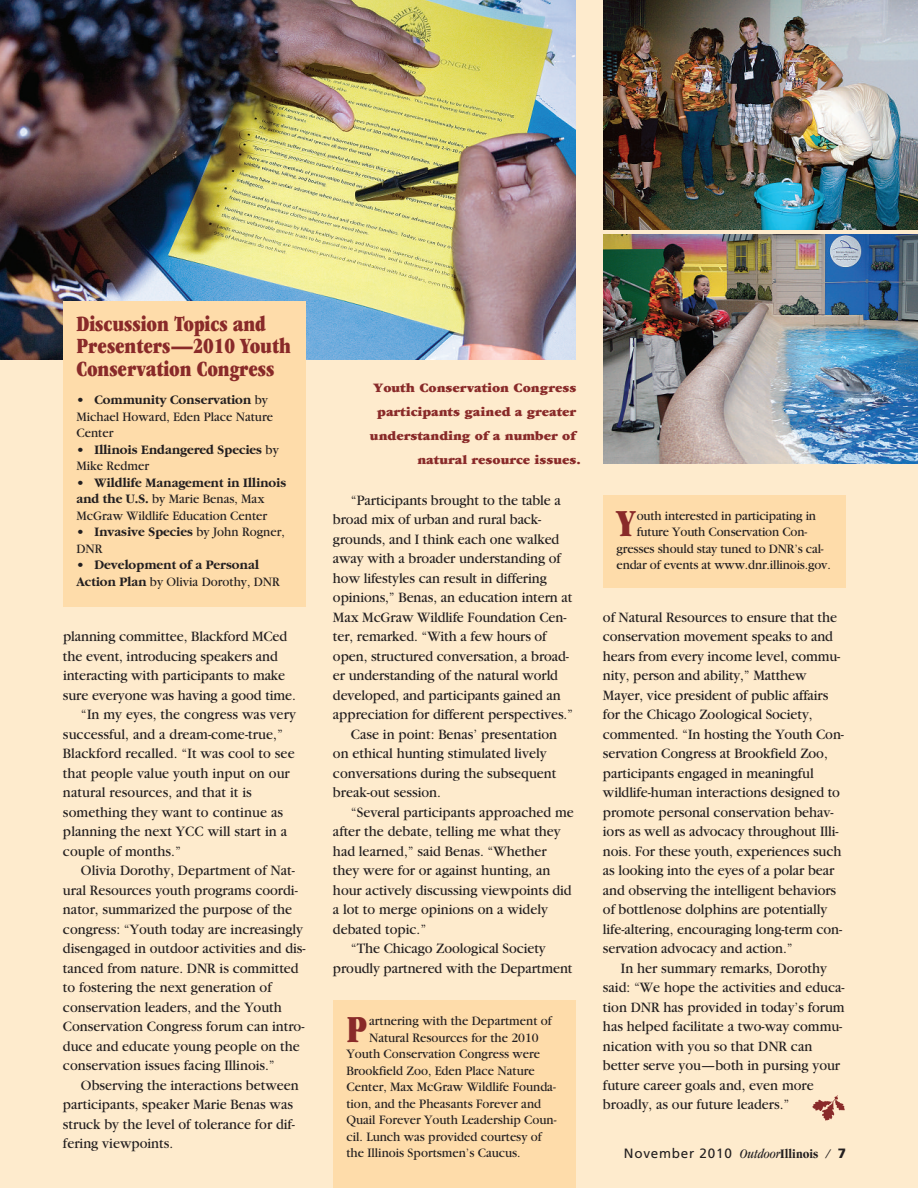
<style>
.page{position:relative;width:918px;height:1188px;background:#feebcd}
.page>*{position:absolute;margin:0;border:0;box-sizing:border-box;transform-origin:0 0}
.t1{font:ultra-condensed 39.6px "Garamond";color:#892a29;scale:.95 1}
.t2{font:ultra-condensed 22.5px/22.5px "Garamond";letter-spacing:-.005em;color:#892a29;scale:.95 1}
.t3{font:15px/19.5px "Garamond";color:#231f20;scale:.95 1}
.t4{font:13.5px/16.5px "Garamond";color:#231f20;scale:.95 1}
.t5{font:700 13.5px/16.5px "Garamond";color:#231f20;scale:.95 1}
.t6{font:900 13.5px "Garamond";color:#892a29}
.t7{font:13.5px "Frutiger";letter-spacing:.055em;color:#231f20}
.s1{font-weight:700}
.s2{font-weight:400}
.s3{font-family:"Garamond";font-style:italic;font-stretch:condensed}
.s4{font-family:"Garamond";font-weight:700;font-stretch:condensed}
.s5{font-weight:900}
</style>
<div class="page">
<img style="left:813px;top:1095px;width:31px;height:26px">
<img style="left:603px;top:0;width:315px;height:229px">
<img style="left:603px;top:234px;width:315px;height:230px">
<img style="left:0;top:0;width:576px;height:360px">
<div style="left:63px;top:302px;width:243px;height:306px;background:#fedcaa"></div>
<div style="left:333px;top:1000px;width:243px;height:188px;background:#fedcaa"></div>
<div style="left:603px;top:495px;width:243px;height:93px;background:#fedcaa"></div>
<h2 class="t2" style="left:76px;top:314px;width:227px">Discussion Topics and<br>Presenters—2010 Youth<br>Conservation Congress</h2>
<p class="t4" style="left:76px;top:393px;width:208px"><span class="s1">• Community Conservation</span> by<br>Michael Howard, Eden Place Nature<br>Center</p>
<p class="t5" style="left:76px;top:441px;width:215px">• Illinois Endangered Species <span class="s2">by<br>Mike Redmer</span></p>
<p class="t4" style="left:76px;top:475px;width:222px"><span class="s1">• Wildlife Management in Illinois and the U.S.</span> by Marie Benas, Max<br>McGraw Wildlife Education Center</p>
<p class="t5" style="left:76px;top:523px;width:221px">• Invasive Species <span class="s2">by John Rogner,<br>DNR</span></p>
<p class="t5" style="left:76px;top:556px;width:216px">• Development of a Personal<br>Action Plan <span class="s2">by Olivia Dorothy, DNR</span></p>
<p class="t3" style="left:63px;top:628px;width:238px">planning committee, Blackford MCed</p>
<p class="t3" style="left:63px;top:648px;width:228px">the event, introducing speakers and</p>
<p class="t3" style="left:63px;top:667px;width:236px">interacting with participants to make</p>
<p class="t3" style="left:63px;top:687px;width:247px">sure everyone was having a good time.</p>
<p class="t3" style="left:81px;top:706px;width:228px">“In my eyes, the congress was very</p>
<p class="t3" style="left:63px;top:726px;width:233px">successful, and a dream-come-true,”</p>
<p class="t3" style="left:63px;top:745px;width:245px">Blackford recalled. “It was cool to see</p>
<p class="t3" style="left:63px;top:765px;width:240px">that people value youth input on our</p>
<p class="t3" style="left:63px;top:784px;width:200px">natural resources, and that it is</p>
<p class="t3" style="left:63px;top:804px;width:233px">something they want to continue as</p>
<p class="t3" style="left:63px;top:823px;width:237px">planning the next YCC will start in a</p>
<p class="t3" style="left:63px;top:843px;width:126px">couple of months.”</p>
<p class="t3" style="left:81px;top:862px;width:227px">Olivia Dorothy, Department of Nat-</p>
<p class="t3" style="left:63px;top:882px;width:249px">ural Resources youth programs coordi-</p>
<p class="t3" style="left:63px;top:901px;width:243px">nator, summarized the purpose of the</p>
<p class="t3" style="left:63px;top:921px;width:254px">congress: “Youth today are increasingly</p>
<p class="t3" style="left:63px;top:940px;width:257px">disengaged in outdoor activities and dis-</p>
<p class="t3" style="left:63px;top:960px;width:250px">tanced from nature. DNR is committed</p>
<p class="t3" style="left:63px;top:979px;width:221px">to fostering the next generation of</p>
<p class="t3" style="left:63px;top:999px;width:232px">conservation leaders, and the Youth</p>
<p class="t3" style="left:63px;top:1018px;width:256px">Conservation Congress forum can intro-</p>
<p class="t3" style="left:63px;top:1038px;width:251px">duce and educate young people on the</p>
<p class="t3" style="left:63px;top:1057px;width:225px">conservation issues facing Illinois.”</p>
<p class="t3" style="left:81px;top:1077px;width:231px">Observing the interactions between</p>
<p class="t3" style="left:63px;top:1096px;width:244px">participants, speaker Marie Benas was</p>
<p class="t3" style="left:63px;top:1116px;width:246px">struck by the level of tolerance for dif-</p>
<p class="t3" style="left:63px;top:1135px;width:118px">fering viewpoints.</p>
<p class="t6" style="left:374px;top:383px;width:204px">Youth Conservation Congress</p>
<p class="t6" style="left:377px;top:407px;width:201px">participants gained a greater</p>
<p class="t6" style="left:370px;top:431px;width:208px">understanding of a number of</p>
<p class="t6" style="left:417px;top:455px;width:165px">natural resource issues.</p>
<p class="t3" style="left:351px;top:492px;width:223px">“Participants brought to the table a</p>
<p class="t3" style="left:333px;top:511px;width:221px">broad mix of urban and rural back-</p>
<p class="t3" style="left:333px;top:531px;width:240px">grounds, and I think each one walked</p>
<p class="t3" style="left:333px;top:550px;width:241px">away with a broader understanding of</p>
<p class="t3" style="left:333px;top:570px;width:227px">how lifestyles can result in differing</p>
<p class="t3" style="left:333px;top:589px;width:254px">opinions,” Benas, an education intern at</p>
<p class="t3" style="left:333px;top:609px;width:247px">Max McGraw Wildlife Foundation Cen-</p>
<p class="t3" style="left:333px;top:628px;width:226px">ter, remarked. “With a few hours of</p>
<p class="t3" style="left:333px;top:648px;width:250px">open, structured conversation, a broad-</p>
<p class="t3" style="left:333px;top:667px;width:238px">er understanding of the natural world</p>
<p class="t3" style="left:333px;top:687px;width:241px">developed, and participants gained an</p>
<p class="t3" style="left:333px;top:706px;width:254px">appreciation for different perspectives.”</p>
<p class="t3" style="left:351px;top:726px;width:219px">Case in point: Benas’ presentation</p>
<p class="t3" style="left:333px;top:745px;width:226px">on ethical hunting stimulated lively</p>
<p class="t3" style="left:333px;top:765px;width:237px">conversations during the subsequent</p>
<p class="t3" style="left:333px;top:784px;width:115px">break-out session.</p>
<p class="t3" style="left:351px;top:804px;width:236px">“Several participants approached me</p>
<p class="t3" style="left:333px;top:823px;width:241px">after the debate, telling me what they</p>
<p class="t3" style="left:333px;top:843px;width:226px">had learned,” said Benas. “Whether</p>
<p class="t3" style="left:333px;top:862px;width:230px">they were for or against hunting, an</p>
<p class="t3" style="left:333px;top:882px;width:253px">hour actively discussing viewpoints did</p>
<p class="t3" style="left:333px;top:901px;width:228px">a lot to merge opinions on a widely</p>
<p class="t3" style="left:333px;top:921px;width:100px">debated topic.”</p>
<p class="t3" style="left:351px;top:940px;width:207px">“The Chicago Zoological Society</p>
<p class="t3" style="left:333px;top:960px;width:254px">proudly partnered with the Department</p>
<p class="t4" style="left:616px;top:508px;width:227px;text-align:center">outh interested in participating in future Youth Conservation Con-<br>gresses should stay tuned to DNR’s cal&shy;endar of events at www.dnr.illinois.gov.</p>
<h1 class="t1" style="left:616px;top:509px;width:21px">Y</h1>
<p class="t3" style="left:603px;top:609px;width:255px">of Natural Resources to ensure that the conservation movement speaks to and hears from every income level, commu&shy;nity, person and ability,” Matthew Mayer, vice president of public affairs for the Chicago Zoological Society, commented. “In hosting the Youth Con&shy;servation Congress at Brookfield Zoo, participants engaged in meaningful wildlife-human interactions designed to promote personal conservation behav&shy;iors as well as advocacy throughout Illi&shy;nois. For these youth, experiences such as looking into the eyes of a polar bear and observing the intelligent behaviors of bottlenose dolphins are potentially life-altering, encouraging long-term con&shy;servation advocacy and action.”</p>
<p class="t3" style="left:603px;top:960px;width:256px;text-indent:18px">In her summary remarks, Dorothy said: “We hope the activities and educa&shy;tion DNR has provided in today’s forum has helped facilitate a two-way commu&shy;nication with you so that DNR can better serve you—both in pursing your future career goals and, even more broadly, as our future leaders.”</p>
<h1 class="t1" style="left:346px;top:1014px;width:24px">P</h1>
<p class="t4" style="left:369px;top:1014px;width:194px">artnering with the Department of</p>
<p class="t4" style="left:369px;top:1030px;width:180px">Natural Resources for the 2010</p>
<p class="t4" style="left:346px;top:1047px;width:205px">Youth Conservation Congress were</p>
<p class="t4" style="left:346px;top:1063px;width:200px">Brookfield Zoo, Eden Place Nature</p>
<p class="t4" style="left:346px;top:1080px;width:222px">Center, Max McGraw Wildlife Founda-</p>
<p class="t4" style="left:347px;top:1096px;width:206px">tion, and the Pheasants Forever and</p>
<p class="t4" style="left:347px;top:1113px;width:223px">Quail Forever Youth Leadership Coun-</p>
<p class="t4" style="left:347px;top:1129px;width:207px">cil. Lunch was provided courtesy of</p>
<p class="t4" style="left:347px;top:1146px;width:185px">the Illinois Sportsmen’s Caucus.</p>
<p class="t7" style="left:624px;top:1148px;width:224px">November 2010 <span class="s3">Outdoor</span><span class="s4">Illinois</span> <span class="s3">/</span> <span class="s5">7</span></p>
</div>
